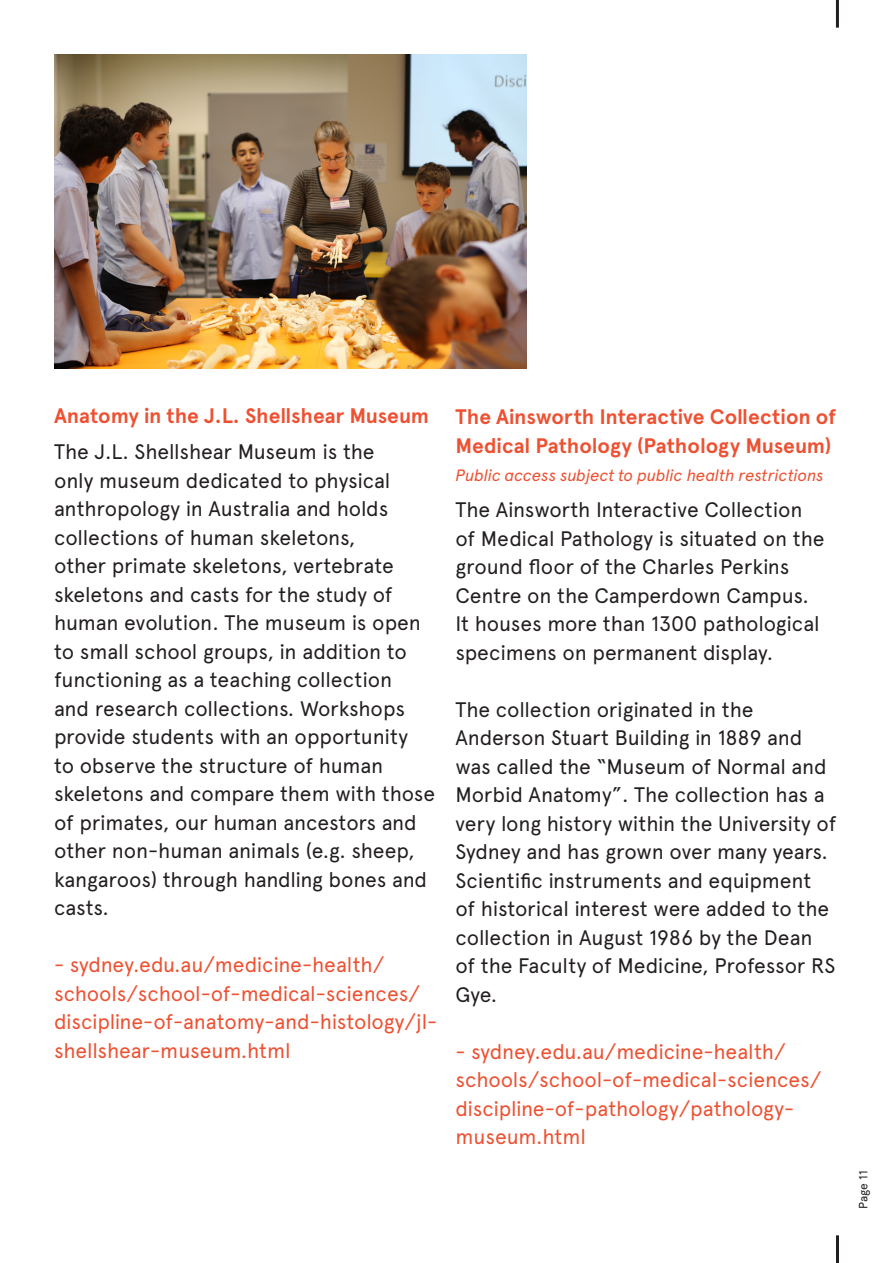
<style>
.page{position:relative;width:893px;height:1263px;background:#fff}
.page>*{position:absolute;margin:0;border:0;box-sizing:border-box;transform-origin:0 0}
.t1{font:21px/28.5px "Apercu Pro";letter-spacing:-.01em;color:#231f20}
.t2{font:21px/28.5px "Apercu Pro";letter-spacing:-.01em;color:#ed5132}
.t3{font:700 21px/28.5px "Apercu Pro";letter-spacing:-.005em;color:#ed5132}
.t4{font:italic 16.5px "Apercu Pro";letter-spacing:-.015em;color:#ed5132}
.t5{font:12px "Apercu Pro";letter-spacing:-.005em;color:#231f20}
</style>
<div class="page">
<hr style="left:836px;top:0;width:3px;height:28px;background:#231f20">
<hr style="left:836px;top:1235px;width:3px;height:28px;background:#231f20">
<img style="left:54px;top:54px;width:472px;height:315px">
<p class="t3" style="left:54px;top:401px;width:377px">Anatomy in the J.L. Shellshear Museum</p>
<p class="t1" style="left:54px;top:436px;width:383px">The J.L. Shellshear Museum is the<br>only museum dedicated to physical anthropology in Australia and holds collections of human skeletons,<br>other primate skeletons, vertebrate skeletons and casts for the study of human evolution. The museum is open to small school groups, in addition to functioning as a teaching collection<br>and research collections. Workshops provide students with an opportunity<br>to observe the structure of human skeletons and compare them with those of primates, our human ancestors and other non-human animals (e.g. sheep, kangaroos) through handling bones and casts.</p>
<p class="t2" style="left:54px;top:949px;width:385px">- sydney.edu.au/medicine-health/ schools/school-of-medical-sciences/ discipline-of-anatomy-and-histology/jl&shy;shellshear-museum.html</p>
<p class="t3" style="left:455px;top:402px;width:382px">The Ainsworth Interactive Collection of<br>Medical Pathology (Pathology Museum)</p>
<p class="t4" style="left:455px;top:463px;width:370px">Public access subject to public health restrictions</p>
<p class="t1" style="left:455px;top:494px;width:371px">The Ainsworth Interactive Collection of Medical Pathology is situated on the ground floor of the Charles Perkins Centre on the Camperdown Campus.<br>It houses more than 1300 pathological specimens on permanent display.</p>
<p class="t1" style="left:455px;top:694px;width:382px">The collection originated in the Anderson Stuart Building in 1889 and was called the “Museum of Normal and Morbid Anatomy”. The collection has a very long history within the University of Sydney and has grown over many years.<br>Scientific instruments and equipment of historical interest were added to the collection in August 1986 by the Dean of the Faculty of Medicine, Professor RS Gye.</p>
<p class="t2" style="left:455px;top:1036px;width:367px">- sydney.edu.au/medicine-health/ schools/school-of-medical-sciences/ discipline-of-pathology/pathology&shy;museum.html</p>
<p class="t5" style="left:854px;top:1209px;width:39px;rotate:-90deg">Page 11</p>
</div>
